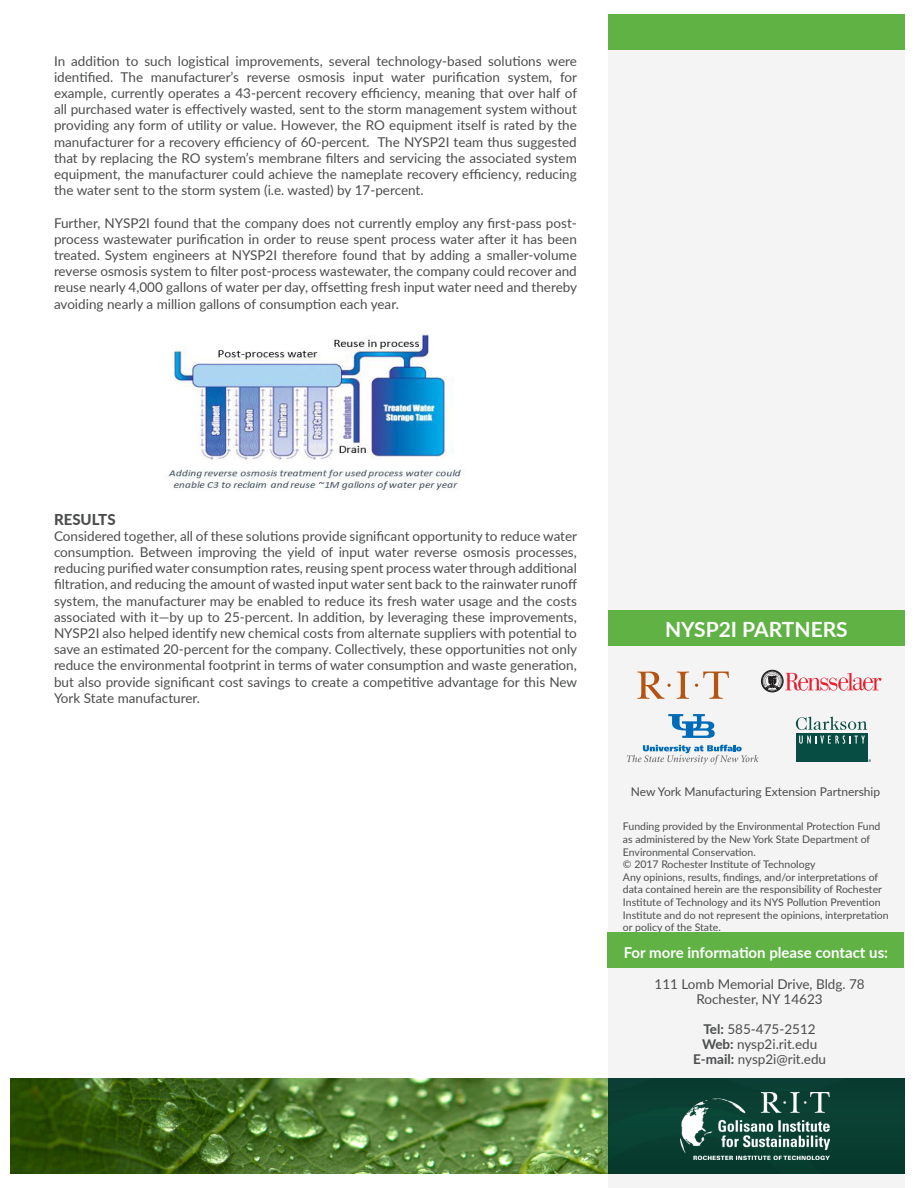
<style>
.page{position:relative;width:918px;height:1188px;background:#fff}
.page>*{position:absolute;margin:0;border:0;box-sizing:border-box;transform-origin:0 0}
.t1{font:700 21px "Lato";color:#fff}
.t2{font:700 15px "Lato";color:#fff}
.Body_Text{font:800 15px "Lato";color:#4b4c4d}
.Body_Text-2{font:13.5px/16.2px "Lato";color:#4b4c4d;text-align:justify}
.t3{font:12px "Lato";color:#4b4c4d}
.t4{font:10.5px/12.6px "Lato";color:#4b4c4d}
.s1{font-weight:700}
</style>
<div class="page">
<div style="left:609px;top:14px;width:296px;height:1174px;background:#f4f4f4"></div>
<div style="left:609px;top:14px;width:296px;height:36px;background:#60b245"></div>
<svg style="left:668px;top:714px;width:47px;height:24px"></svg>
<svg style="left:627px;top:745px;width:132px;height:19px"></svg>
<div style="left:796px;top:734px;width:71px;height:28px;background:#084d43"></div>
<svg style="left:796px;top:717px;width:71px;height:27px"></svg>
<div style="left:761px;top:670px;width:23px;height:22px;border:1px solid #231f20;border-radius:50%"></div>
<div style="left:762px;top:671px;width:21px;height:21px;border:1px solid #231f20;border-radius:50%"></div>
<svg style="left:763px;top:672px;width:118px;height:19px"></svg>
<div style="left:608px;top:610px;width:296px;height:36px;background:#60b245"></div>
<svg style="left:677px;top:672px;width:12px;height:27px"></svg>
<svg style="left:637px;top:672px;width:34px;height:27px"></svg>
<svg style="left:695px;top:672px;width:34px;height:27px"></svg>
<img style="left:11px;top:1078px;width:597px;height:96px">
<div style="left:607px;top:933px;width:296px;height:35px;background:#60b245"></div>
<div style="left:608px;top:1078px;width:296px;height:96px;background:#093d31"></div>
<img style="left:681px;top:1093px;width:148px;height:66px">
<img style="left:168px;top:334px;width:297px;height:156px">
<p class="Body_Text-2" style="left:54px;top:52px;width:525px">In addition to such logistical improvements, several technology-based solutions were identified. The manufacturer’s reverse osmosis input water purification system, for example, currently operates a 43-percent recovery efficiency, meaning that over half of all purchased water is effectively wasted, sent to the storm management system without providing any form of utility or value. However, the RO equipment itself is rated by the manufacturer for a recovery efficiency of 60-percent. The NYSP2I team thus suggested that by replacing the RO system’s membrane filters and servicing the associated system equipment, the manufacturer could achieve the nameplate recovery efficiency, reducing the water sent to the storm system (i.e. wasted) by 17-percent.</p>
<p class="Body_Text-2" style="left:54px;top:214px;width:525px">Further, NYSP2I found that the company does not currently employ any first-pass post&shy;process wastewater purification in order to reuse spent process water after it has been treated. System engineers at NYSP2I therefore found that by adding a smaller-volume reverse osmosis system to filter post-process wastewater, the company could recover and reuse nearly 4,000 gallons of water per day, offsetting fresh input water need and thereby avoiding nearly a million gallons of consumption each year.</p>
<p class="Body_Text" style="left:54px;top:508px;width:63px">RESULTS</p>
<p class="Body_Text-2" style="left:54px;top:527px;width:525px">Considered together, all of these solutions provide significant opportunity to reduce water consumption. Between improving the yield of input water reverse osmosis processes, reducing purified water consumption rates, reusing spent process water through additional filtration, and reducing the amount of wasted input water sent back to the rainwater runoff system, the manufacturer may be enabled to reduce its fresh water usage and the costs associated with it—by up to 25-percent. In addition, by leveraging these improvements, NYSP2I also helped identify new chemical costs from alternate suppliers with potential to save an estimated 20-percent for the company. Collectively, these opportunities not only reduce the environmental footprint in terms of water consumption and waste generation, but also provide significant cost savings to create a competitive advantage for this New York State manufacturer.</p>
<p class="t1" style="left:665px;top:614px;width:184px">NYSP2I PARTNERS</p>
<p class="t3" style="left:631px;top:783px;width:251px">New York Manufacturing Extension Partnership</p>
<p class="t4" style="left:623px;top:820px;width:259px">Funding provided by the Environmental Protection Fund as administered by the New York State Department of<br>Environmental Conservation.</p>
<p class="t4" style="left:623px;top:858px;width:194px">© 2017 Rochester Institute of Technology</p>
<p class="t4" style="left:623px;top:870px;width:267px">Any opinions, results, findings, and/or interpretations of data contained herein are the responsibility of Rochester Institute of Technology and its NYS Pollution Prevention Institute and do not represent the opinions, interpretation or policy of the State.</p>
<p class="t2" style="left:624px;top:941px;width:266px">For more information please contact us:</p>
<p class="Body_Text-2" style="left:655px;top:975px;width:212px">111 Lomb Memorial Drive, Bldg. 78</p>
<p class="Body_Text-2" style="left:697px;top:990px;width:128px">Rochester, NY 14623</p>
<p class="Body_Text-2" style="left:704px;top:1020px;width:114px"><span class="s1">Tel:</span> 585-475-2512</p>
<p class="Body_Text-2" style="left:702px;top:1035px;width:117px"><span class="s1">Web:</span> nysp2i.rit.edu</p>
<p class="Body_Text-2" style="left:693px;top:1050px;width:135px"><span class="s1">E-mail:</span> nysp2i@rit.edu</p>
</div>
